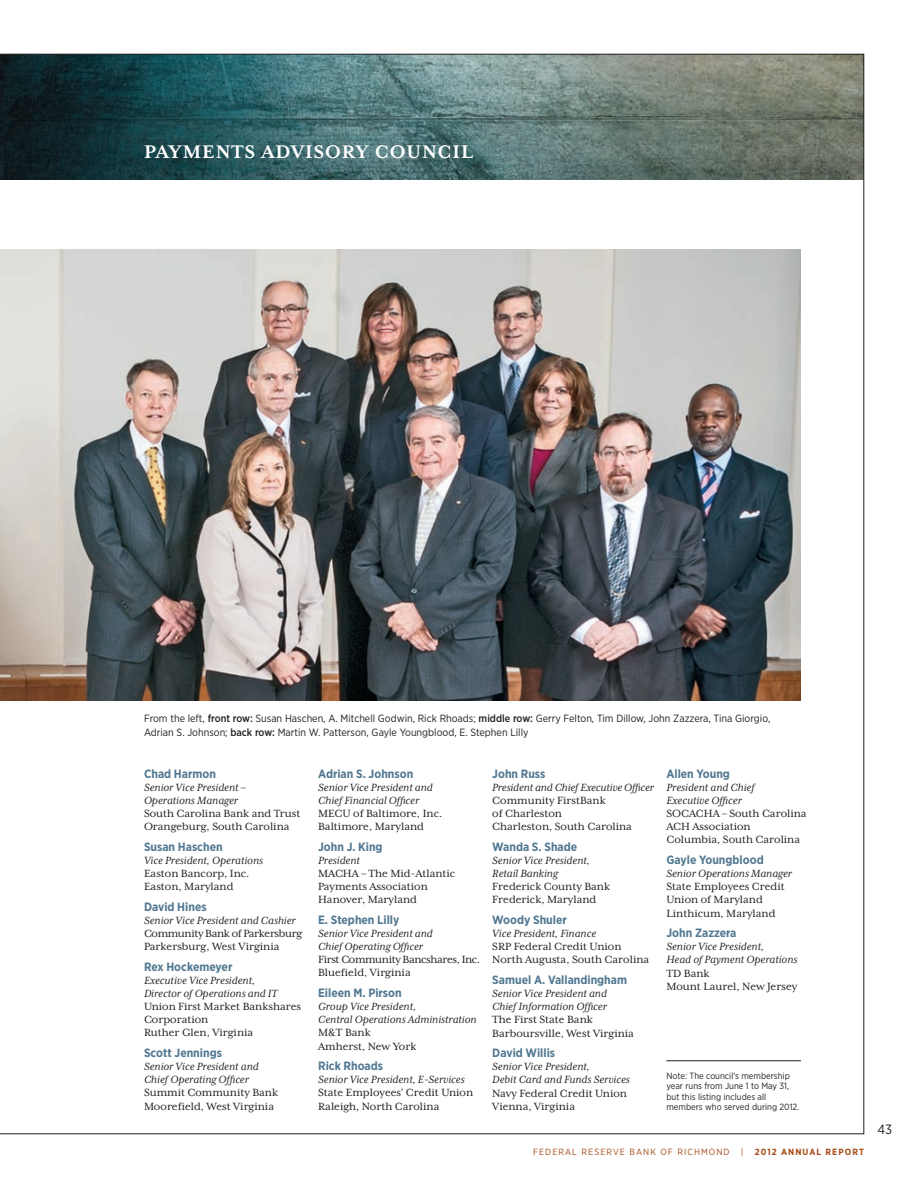
<style>
.page{position:relative;width:918px;height:1188px;background:#fff}
.page>*{position:absolute;margin:0;border:0;box-sizing:border-box;transform-origin:0 0}
.t1{font:700 21px "Mrs Eaves XL Serif OT";letter-spacing:.05em;color:#fff}
.t2{font:13.5px "Gotham Narrow";color:#231f20}
.t3{font:12px/13.2px "Mrs Eaves XL Serif OT";color:#231f20}
.t4{font:italic 12px/13.2px "Mrs Eaves XL Serif OT";color:#231f20}
.t5{font:700 12px "Gotham Narrow";color:#517891}
.t6{font:12px/13.2px "Mrs Eaves XL Serif OT";letter-spacing:-.03em;color:#231f20}
.t7{font:10.5px/13.5px "Gotham Narrow";color:#231f20}
.t8{font:9px/10.5px "Gotham Narrow";color:#231f20}
.t9{font:9px "Gotham Narrow";letter-spacing:.12em;color:#a54a14}
.t10{font:700 9px "Gotham Narrow";letter-spacing:.12em;color:#a54a14}
.s1{font-weight:500}
</style>
<div class="page">
<img style="left:0;top:54px;width:864px;height:1080px">
<h1 class="t1" style="left:144px;top:141px;width:331px">PAYMENTS ADVISORY COUNCIL</h1>
<p class="t7" style="left:144px;top:712px;width:628px">From the left, <span class="s1">front row:</span> Susan Haschen, A. Mitchell Godwin, Rick Rhoads; <span class="s1">middle row:</span> Gerry Felton, Tim Dillow, John Zazzera, Tina Giorgio,<br>Adrian S. Johnson; <span class="s1">back row:</span> Martin W. Patterson, Gayle Youngblood, E. Stephen Lilly</p>
<p class="t5" style="left:144px;top:766px;width:74px">Chad Harmon</p>
<p class="t4" style="left:144px;top:781px;width:103px">Senior Vice President –<br>Operations Manager</p>
<p class="t3" style="left:144px;top:807px;width:158px">South Carolina Bank and Trust<br>Orangeburg, South Carolina</p>
<p class="t5" style="left:144px;top:839px;width:80px">Susan Haschen</p>
<p class="t4" style="left:144px;top:854px;width:121px">Vice President, Operations</p>
<p class="t3" style="left:144px;top:867px;width:107px">Easton Bancorp, Inc.<br>Easton, Maryland</p>
<p class="t5" style="left:144px;top:899px;width:64px">David Hines</p>
<p class="t4" style="left:144px;top:914px;width:153px">Senior Vice President and Cashier</p>
<p class="t6" style="left:144px;top:927px;width:160px">Community Bank of Parkersburg<br>Parkersburg, West Virginia</p>
<p class="t5" style="left:144px;top:959px;width:90px">Rex Hockemeyer</p>
<p class="t4" style="left:144px;top:974px;width:135px">Executive Vice President,<br>Director of Operations and IT</p>
<p class="t3" style="left:144px;top:1000px;width:159px">Union First Market Bankshares<br>Corporation<br>Ruther Glen, Virginia</p>
<p class="t5" style="left:144px;top:1045px;width:79px">Scott Jennings</p>
<p class="t4" style="left:144px;top:1060px;width:116px">Senior Vice President and<br>Chief Operating Officer</p>
<p class="t3" style="left:144px;top:1086px;width:136px">Summit Community Bank<br>Moorefield, West Virginia</p>
<p class="t5" style="left:318px;top:766px;width:97px">Adrian S. Johnson</p>
<p class="t4" style="left:318px;top:781px;width:116px">Senior Vice President and<br>Chief Financial Officer</p>
<p class="t3" style="left:318px;top:807px;width:126px">MECU of Baltimore, Inc.<br>Baltimore, Maryland</p>
<p class="t5" style="left:318px;top:839px;width:66px">John J. King</p>
<p class="t4" style="left:318px;top:854px;width:43px">President</p>
<p class="t3" style="left:318px;top:867px;width:139px">MACHA – The Mid-Atlantic<br>Payments Association<br>Hanover, Maryland</p>
<p class="t5" style="left:318px;top:912px;width:83px">E. Stephen Lilly</p>
<p class="t4" style="left:318px;top:927px;width:116px">Senior Vice President and<br>Chief Operating Officer</p>
<p class="t6" style="left:318px;top:953px;width:164px">First Community Bancshares, Inc.<br>Bluefield, Virginia</p>
<p class="t5" style="left:318px;top:985px;width:85px">Eileen M. Pirson</p>
<p class="t4" style="left:318px;top:1000px;width:160px">Group Vice President,<br>Central Operations Administration</p>
<p class="t3" style="left:318px;top:1026px;width:100px">M&amp;T Bank<br>Amherst, New York</p>
<p class="t5" style="left:318px;top:1058px;width:66px">Rick Rhoads</p>
<p class="t4" style="left:318px;top:1073px;width:148px">Senior Vice President, E-Services</p>
<p class="t3" style="left:318px;top:1086px;width:157px">State Employees’ Credit Union<br>Raleigh, North Carolina</p>
<p class="t5" style="left:492px;top:766px;width:55px">John Russ</p>
<p class="t4" style="left:492px;top:781px;width:163px">President and Chief Executive Officer</p>
<p class="t3" style="left:492px;top:794px;width:141px">Community FirstBank<br>of Charleston<br>Charleston, South Carolina</p>
<p class="t5" style="left:492px;top:839px;width:86px">Wanda S. Shade</p>
<p class="t4" style="left:492px;top:854px;width:99px">Senior Vice President,<br>Retail Banking</p>
<p class="t3" style="left:492px;top:880px;width:119px">Frederick County Bank<br>Frederick, Maryland</p>
<p class="t5" style="left:492px;top:912px;width:76px">Woody Shuler</p>
<p class="t4" style="left:492px;top:927px;width:105px">Vice President, Finance</p>
<p class="t3" style="left:492px;top:940px;width:158px">SRP Federal Credit Union<br>North Augusta, South Carolina</p>
<p class="t5" style="left:492px;top:972px;width:136px">Samuel A. Vallandingham</p>
<p class="t4" style="left:492px;top:987px;width:116px">Senior Vice President and<br>Chief Information Officer</p>
<p class="t3" style="left:492px;top:1013px;width:143px">The First State Bank<br>Barboursville, West Virginia</p>
<p class="t5" style="left:492px;top:1045px;width:64px">David Willis</p>
<p class="t4" style="left:492px;top:1060px;width:139px">Senior Vice President,<br>Debit Card and Funds Services</p>
<p class="t3" style="left:492px;top:1086px;width:136px">Navy Federal Credit Union<br>Vienna, Virginia</p>
<p class="t5" style="left:666px;top:766px;width:65px">Allen Young</p>
<p class="t4" style="left:666px;top:781px;width:90px">President and Chief<br>Executive Officer</p>
<p class="t3" style="left:666px;top:807px;width:142px">SOCACHA – South Carolina<br>ACH Association<br>Columbia, South Carolina</p>
<p class="t5" style="left:666px;top:852px;width:99px">Gayle Youngblood</p>
<p class="t4" style="left:666px;top:867px;width:127px">Senior Operations Manager</p>
<p class="t3" style="left:666px;top:880px;width:120px">State Employees Credit<br>Union of Maryland<br>Linthicum, Maryland</p>
<p class="t5" style="left:666px;top:925px;width:72px">John Zazzera</p>
<p class="t4" style="left:666px;top:940px;width:133px">Senior Vice President,<br>Head of Payment Operations</p>
<p class="t3" style="left:666px;top:966px;width:132px">TD Bank<br>Mount Laurel, New Jersey</p>
<p class="t8" style="left:666px;top:1070px;width:134px">Note: The council’s membership year runs from June 1 to May 31, but this listing includes all members who served during 2012.</p>
<p class="t9" style="left:533px;top:1146px;width:14px">Federa</p>
<p class="t9" style="left:572px;top:1146px;width:23px">l Reser</p>
<p class="t9" style="left:613px;top:1146px;width:117px">ve Bank of Richmond</p>
<p class="t9" style="left:741px;top:1146px;width:4px">|</p>
<p class="t10" style="left:755px;top:1146px;width:111px">2012 ANNUAL REPORT</p>
<p class="t2" style="left:878px;top:1121px;width:16px">43</p>
</div>
